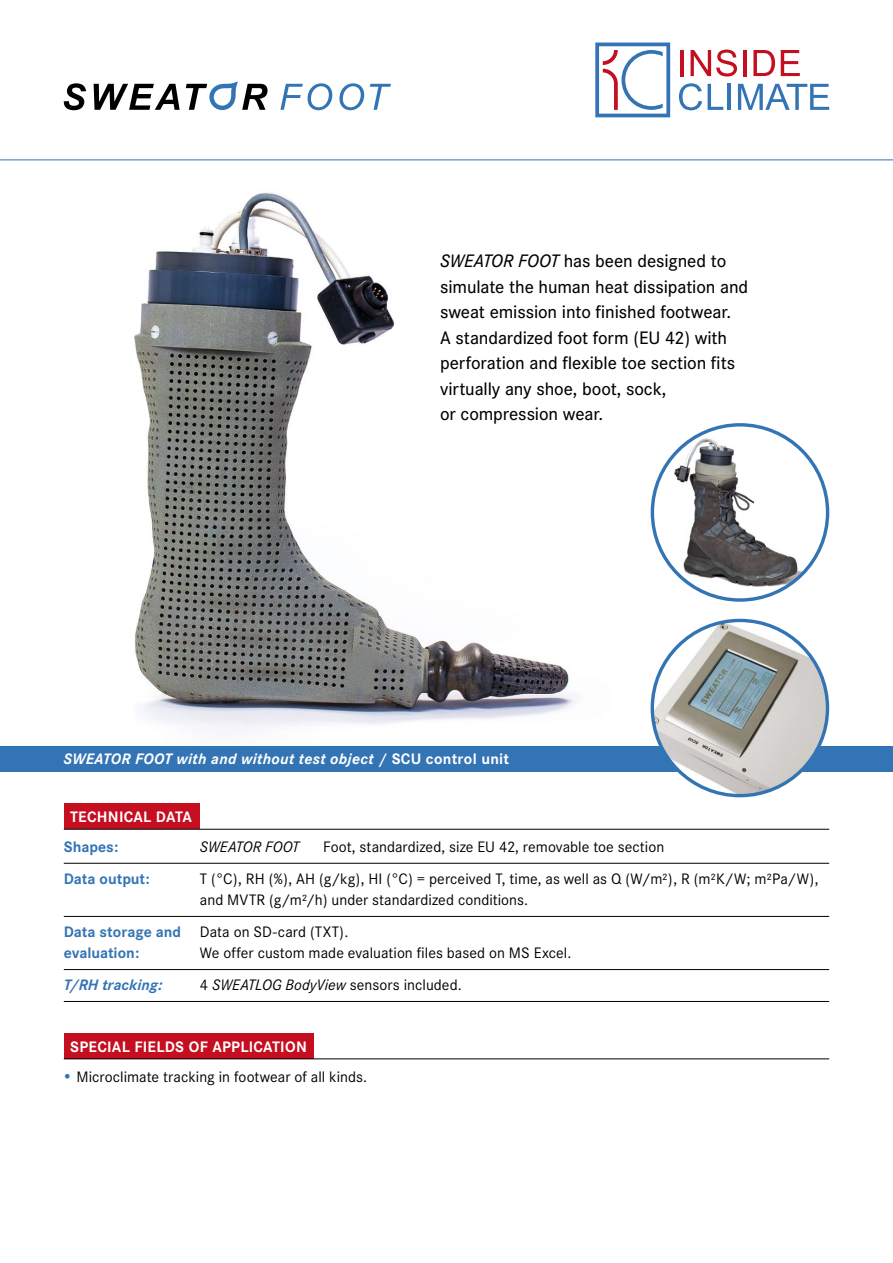
<style>
.page{position:relative;width:893px;height:1263px;background:#fff}
.page>*{position:absolute;margin:0;border:0;box-sizing:border-box;transform-origin:0 0}
.t1{font:500 18.75px/25.5px "Corporate S";letter-spacing:-.005em;color:#000}
.t2{font:15.75px/21.3px "Corporate S";color:#000}
.t3{font:700 15.75px/21.3px "Corporate S";letter-spacing:-.005em;color:#3374b5}
.t4{font:700 15.75px "Corporate S";letter-spacing:.015em;color:#fff}
.t5{font:italic 700 15.75px "Corporate S";letter-spacing:.02em;color:#fff}
.t6{font:italic 700 15.75px "Corporate S";color:#3374b5}
.t7{font:italic 15.75px "Corporate S";color:#000}
.s1{font-style:italic}
.s2{font-style:normal}
.s3{font-weight:400;color:#000}
.s4{color:#3374b5}
</style>
<div class="page">
<svg style="left:595px;top:43px;width:75px;height:74px"></svg>
<svg style="left:679px;top:83px;width:23px;height:27px"></svg>
<svg style="left:708px;top:84px;width:15px;height:26px"></svg>
<hr style="left:727px;top:84px;width:4px;height:26px;background:#3374b5">
<svg style="left:738px;top:84px;width:91px;height:26px"></svg>
<hr style="left:680px;top:50px;width:4px;height:26px;background:#c50e1f">
<svg style="left:691px;top:50px;width:46px;height:27px"></svg>
<hr style="left:743px;top:50px;width:4px;height:26px;background:#c50e1f">
<svg style="left:753px;top:50px;width:22px;height:26px"></svg>
<svg style="left:781px;top:50px;width:19px;height:26px"></svg>
<hr style="left:0;top:159px;width:893px;height:1px;background:#3374b5">
<div style="left:0;top:746px;width:893px;height:26px;background:#3374b5"></div>
<div style="left:64px;top:804px;width:135px;height:25px;background:#c50e1f"></div>
<hr style="left:64px;top:829px;width:765px;height:1px;background:#000">
<hr style="left:64px;top:916px;width:765px;height:1px;background:#000">
<hr style="left:64px;top:863px;width:765px;height:1px;background:#000">
<hr style="left:64px;top:969px;width:765px;height:1px;background:#000">
<hr style="left:64px;top:1001px;width:765px;height:1px;background:#000">
<div style="left:64px;top:1033px;width:249px;height:26px;background:#c50e1f"></div>
<hr style="left:64px;top:1058px;width:765px;height:1px;background:#000">
<svg style="left:280px;top:83px;width:111px;height:27px"></svg>
<svg style="left:64px;top:82px;width:204px;height:28px"></svg>
<img style="left:134px;top:192px;width:441px;height:537px">
<img style="left:652px;top:621px;width:175px;height:175px;border-radius:86px">
<img style="left:652px;top:425px;width:173px;height:175px">
<p class="t1" style="left:440px;top:248px;width:310px"><span class="s1">SWEATOR FOOT</span> has been designed to simulate the human heat dissipation and sweat emission into finished footwear.<br>A standardized foot form (EU 42) with perforation and flexible toe section fits virtually any shoe, boot, sock,<br>or compression wear.</p>
<p class="t5" style="left:64px;top:750px;width:339px">SWEATOR FOOT with and without test object <span class="s2">/ SCU</span></p>
<p class="t4" style="left:426px;top:750px;width:85px">control unit</p>
<p class="t4" style="left:70px;top:808px;width:123px">Technical data</p>
<p class="t3" style="left:64px;top:836px;width:56px">Shapes:</p>
<p class="t7" style="left:200px;top:837px;width:101px">SWEATOR FOOT</p>
<p class="t2" style="left:323px;top:836px;width:343px">Foot, standardized, size EU 42, removable toe section</p>
<p class="t3" style="left:64px;top:868px;width:88px">Data output:</p>
<p class="t2" style="left:200px;top:868px;width:620px">T (°C), RH (%), AH (g/kg), HI (°C) = perceived T, time, as well as Q (W/m²), R (m²K/W; m²Pa/W), and MVTR (g/m²/h) under standardized conditions.</p>
<p class="t3" style="left:64px;top:921px;width:286px">Data storage and <span class="s3">Data on SD-card (TXT). </span>evaluation:</p>
<p class="t2" style="left:200px;top:942px;width:373px">We offer custom made evaluation files based on MS Excel.</p>
<p class="t6" style="left:64px;top:976px;width:100px">T/RH tracking:</p>
<p class="t2" style="left:200px;top:974px;width:263px">4 <span class="s1">SWEATLOG BodyView</span> sensors included.</p>
<p class="t4" style="left:70px;top:1037px;width:238px">Special Fields of application</p>
<p class="t2" style="left:64px;top:1066px;width:305px"><span class="s4">•</span> Microclimate tracking in footwear of all kinds.</p>
</div>
